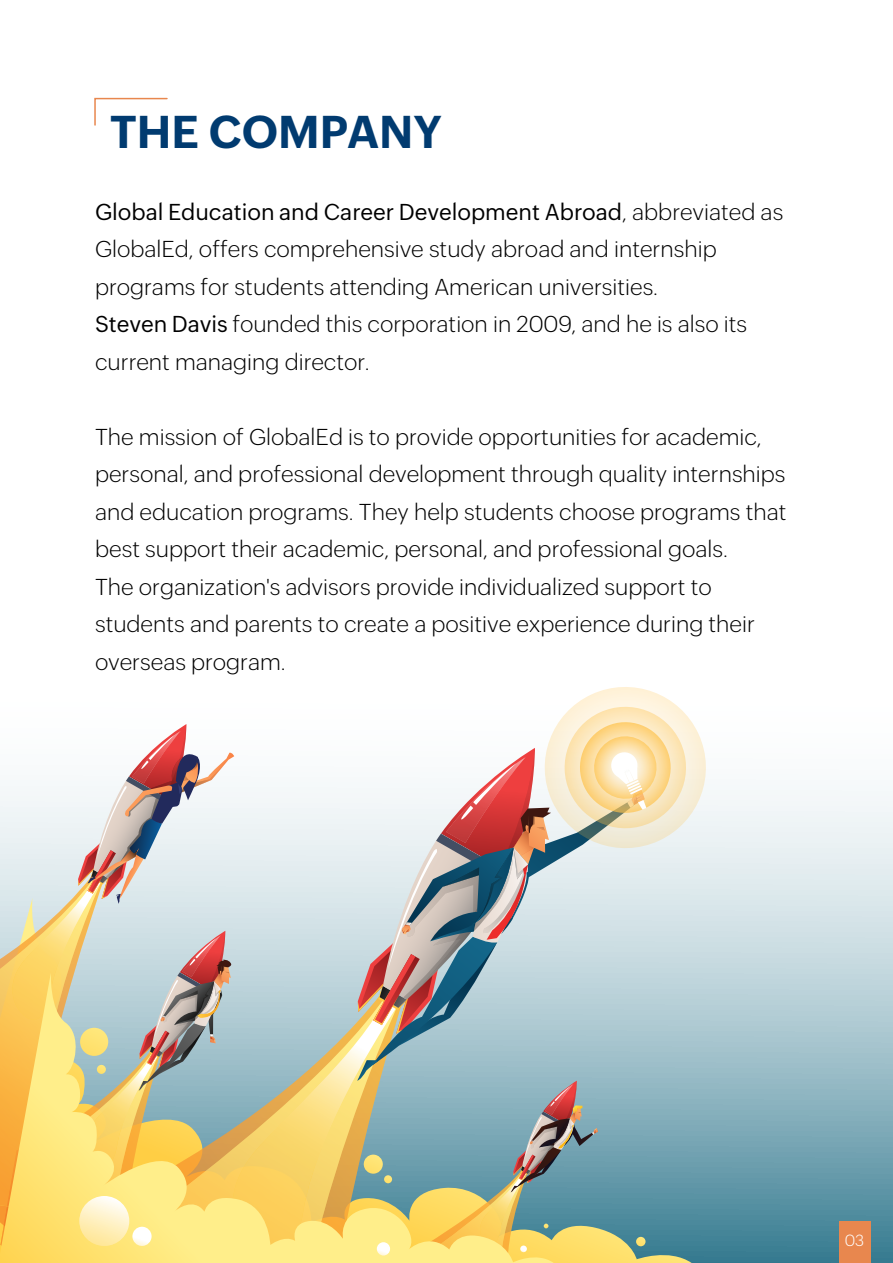
<style>
.page{position:relative;width:893px;height:1263px;background:#fff}
.page>*{position:absolute;margin:0;border:0;box-sizing:border-box;transform-origin:0 0}
.t1{font:700 45px "Zoho Puvi";color:#013b70}
.t2{font:300 22.5px/37.5px "Zoho Puvi";color:#000}
.t3{font:300 15.75px "Zoho Puvi";color:#fff}
.s1{font-weight:400}
</style>
<div class="page">
<svg style="left:706px;top:790px;width:187px;height:473px;background:#a6c4ce"></svg>
<svg style="left:0;top:687px;width:706px;height:576px"></svg>
<div style="left:839px;top:1222px;width:32px;height:41px;background:#e8874e"></div>
<svg style="left:94px;top:97px;width:74px;height:29px"></svg>
<h1 class="t1" style="left:110px;top:97px;width:333px">THE COMPANY</h1>
<p class="t2" style="left:95px;top:191px;width:690px"><span class="s1">Global Education and Career Development Abroad</span>, abbreviated as GlobalEd, offers comprehensive study abroad and internship programs for students attending American universities.<br><span class="s1">Steven Davis</span> founded this corporation in 2009, and he is also its current managing director.</p>
<p class="t2" style="left:95px;top:416px;width:693px">The mission of GlobalEd is to provide opportunities for academic, personal, and professional development through quality internships and education programs. They help students choose programs that best support their academic, personal, and professional goals.<br>The organization's advisors provide individualized support to students and parents to create a positive experience during their overseas program.</p>
<p class="t3" style="left:845px;top:1229px;width:21px">03</p>
</div>
